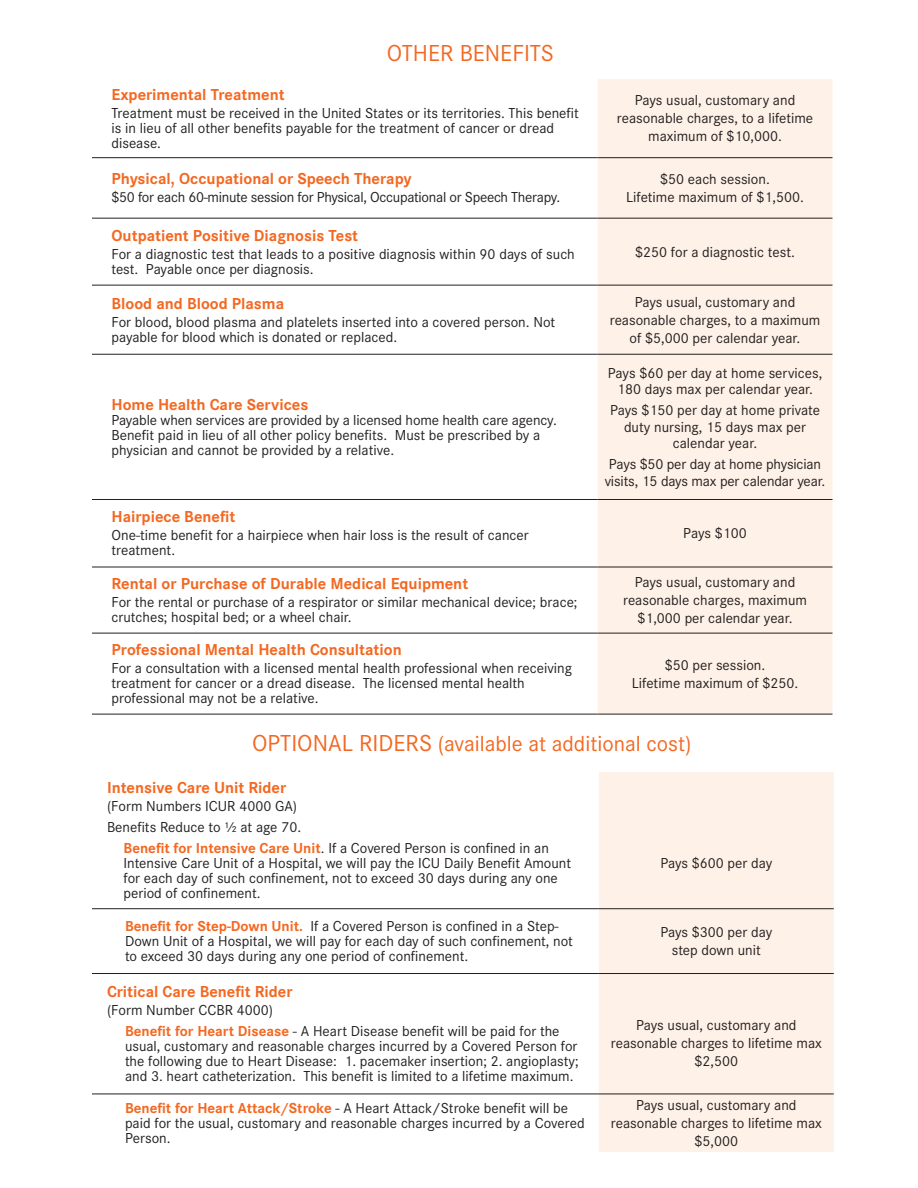
<style>
.page{position:relative;width:918px;height:1188px;background:#fff}
.page>*{position:absolute;margin:0;border:0;box-sizing:border-box;transform-origin:0 0}
.t1{font:24px "Corporate S Pro";color:#f36821}
.t2{font:22.5px "Corporate S Pro";color:#f36821}
.t3{font:700 16.5px "Corporate S Pro";color:#f36821}
.t4{font:15px/15px "Corporate S Pro";color:#231f20}
.t5{font:15px "Corporate S Pro";letter-spacing:-.02em;color:#231f20}
.s1{font-size:24px}
.s2{font-weight:700;color:#f36821}
</style>
<div class="page">
<div style="left:598px;top:79px;width:234px;height:635px;background:#fef1e7"></div>
<hr style="left:92px;top:157px;width:506px;height:1px;background:#231f20">
<hr style="left:598px;top:157px;width:234px;height:1px;background:#231f20">
<hr style="left:92px;top:218px;width:506px;height:1px;background:#231f20">
<hr style="left:92px;top:285px;width:506px;height:1px;background:#231f20">
<hr style="left:92px;top:354px;width:506px;height:1px;background:#231f20">
<hr style="left:92px;top:499px;width:506px;height:1px;background:#231f20">
<hr style="left:598px;top:218px;width:234px;height:1px;background:#231f20">
<hr style="left:598px;top:285px;width:234px;height:1px;background:#231f20">
<hr style="left:598px;top:354px;width:234px;height:1px;background:#231f20">
<hr style="left:598px;top:499px;width:234px;height:1px;background:#231f20">
<hr style="left:92px;top:567px;width:506px;height:1px;background:#231f20">
<hr style="left:598px;top:567px;width:234px;height:1px;background:#231f20">
<hr style="left:92px;top:633px;width:506px;height:1px;background:#231f20">
<hr style="left:92px;top:714px;width:506px;height:1px;background:#231f20">
<hr style="left:598px;top:633px;width:234px;height:1px;background:#231f20">
<hr style="left:598px;top:714px;width:234px;height:1px;background:#231f20">
<div style="left:599px;top:772px;width:235px;height:380px;background:#fef1e7"></div>
<hr style="left:92px;top:908px;width:507px;height:1px;background:#231f20">
<hr style="left:599px;top:908px;width:235px;height:1px;background:#231f20">
<hr style="left:92px;top:973px;width:507px;height:1px;background:#231f20">
<hr style="left:599px;top:973px;width:235px;height:1px;background:#231f20">
<hr style="left:92px;top:1094px;width:507px;height:1px;background:#231f20">
<hr style="left:599px;top:1094px;width:235px;height:1px;background:#231f20">
<p class="t1" style="left:387px;top:35px;width:169px">OTHER BENEFITS</p>
<p class="t3" style="left:112px;top:81px;width:175px">Experimental Treatment</p>
<p class="t4" style="left:112px;top:104px;width:469px">Treatment must be received in the United States or its territories. This benefit is in lieu of all other benefits payable for the treatment of cancer or dread disease.</p>
<p class="t3" style="left:112px;top:166px;width:302px">Physical, Occupational or Speech Therapy</p>
<p class="t5" style="left:112px;top:187px;width:450px">$50 for each 60-minute session for Physical, Occupational or Speech Therapy.</p>
<p class="t4" style="left:617px;top:90px;width:198px;line-height:18px;text-align:center">Pays usual, customary and reasonable charges, to a lifetime maximum of $10,000.</p>
<p class="t4" style="left:660px;top:170px;width:111px">$50 each session.</p>
<p class="t4" style="left:626px;top:188px;width:179px">Lifetime maximum of $1,500.</p>
<p class="t3" style="left:112px;top:222px;width:248px">Outpatient Positive Diagnosis Test</p>
<p class="t4" style="left:112px;top:245px;width:465px">For a diagnostic test that leads to a positive diagnosis within 90 days of such test. Payable once per diagnosis.</p>
<p class="t4" style="left:635px;top:243px;width:161px">$250 for a diagnostic test.</p>
<p class="t3" style="left:112px;top:290px;width:174px">Blood and Blood Plasma</p>
<p class="t4" style="left:112px;top:313px;width:445px">For blood, blood plasma and platelets inserted into a covered person. Not payable for blood which is donated or replaced.</p>
<p class="t4" style="left:610px;top:292px;width:212px;line-height:18px;text-align:center">Pays usual, customary and reasonable charges, to a maximum of $5,000 per calendar year.</p>
<p class="t3" style="left:112px;top:391px;width:198px">Home Health Care Services</p>
<p class="t4" style="left:112px;top:411px;width:447px">Payable when services are provided by a licensed home health care agency.<br>Benefit paid in lieu of all other policy benefits. Must be prescribed by a physician and cannot be provided by a relative.</p>
<p class="t4" style="left:608px;top:364px;width:216px;line-height:16.5px;text-align:center">Pays $60 per day at home services,<br>180 days max per calendar year.</p>
<p class="t4" style="left:610px;top:401px;width:212px;line-height:16.5px;text-align:center">Pays $150 per day at home private duty nursing, 15 days max per calendar year.</p>
<p class="t4" style="left:605px;top:455px;width:222px;line-height:16.5px">Pays $50 per day at home physician visits, 15 days max per calendar year.</p>
<p class="t3" style="left:112px;top:504px;width:125px">Hairpiece Benefit</p>
<p class="t4" style="left:112px;top:527px;width:419px">One-time benefit for a hairpiece when hair loss is the result of cancer treatment.</p>
<p class="t4" style="left:683px;top:525px;width:65px">Pays $100</p>
<p class="t3" style="left:112px;top:571px;width:358px">Rental or Purchase of Durable Medical Equipment</p>
<p class="t4" style="left:112px;top:594px;width:468px">For the rental or purchase of a respirator or similar mechanical device; brace; crutches; hospital bed; or a wheel chair.</p>
<p class="t4" style="left:623px;top:572px;width:185px;line-height:18px;text-align:center">Pays usual, customary and reasonable charges, maximum $1,000 per calendar year.</p>
<p class="t3" style="left:112px;top:637px;width:292px">Professional Mental Health Consultation</p>
<p class="t4" style="left:112px;top:660px;width:462px">For a consultation with a licensed mental health professional when receiving treatment for cancer or a dread disease. The licensed mental health professional may not be a relative.</p>
<p class="t4" style="left:665px;top:656px;width:102px">$50 per session.</p>
<p class="t4" style="left:632px;top:674px;width:168px">Lifetime maximum of $250.</p>
<p class="t2" style="left:252px;top:727px;width:441px"><span class="s1">OPTIONAL RIDERS</span> (available at additional cost)</p>
<p class="t3" style="left:107px;top:775px;width:181px">Intensive Care Unit Rider</p>
<p class="t4" style="left:107px;top:798px;width:192px">(Form Numbers ICUR 4000 GA)</p>
<p class="t4" style="left:107px;top:819px;width:196px">Benefits Reduce to ½ at age 70.</p>
<p class="t4" style="left:124px;top:840px;width:449px"><span class="s2">Benefit for Intensive Care Unit</span>. If a Covered Person is confined in an Intensive Care Unit of a Hospital, we will pay the ICU Daily Benefit Amount for each day of such confinement, not to exceed 30 days during any one period of confinement.</p>
<p class="t4" style="left:660px;top:854px;width:113px">Pays $600 per day</p>
<p class="t4" style="left:125px;top:918px;width:449px"><span class="s2">Benefit for Step-Down Unit.</span> If a Covered Person is confined in a Step-<br>Down Unit of a Hospital, we will pay for each day of such confinement, not to exceed 30 days during any one period of confinement.</p>
<p class="t4" style="left:660px;top:924px;width:113px">Pays $300 per day</p>
<p class="t4" style="left:672px;top:942px;width:91px">step down unit</p>
<p class="t3" style="left:107px;top:979px;width:187px">Critical Care Benefit Rider</p>
<p class="t4" style="left:107px;top:1002px;width:168px">(Form Number CCBR 4000)</p>
<p class="t4" style="left:125px;top:1023px;width:455px"><span class="s2">Benefit for Heart Disease</span> - A Heart Disease benefit will be paid for the usual, customary and reasonable charges incurred by a Covered Person for the following due to Heart Disease: 1. pacemaker insertion; 2. angioplasty; and 3. heart catheterization. This benefit is limited to a lifetime maximum.</p>
<p class="t4" style="left:611px;top:1015px;width:212px;line-height:18px;text-align:center">Pays usual, customary and reasonable charges to lifetime max $2,500</p>
<p class="t4" style="left:125px;top:1099px;width:461px"><span class="s2">Benefit for Heart Attack/Stroke</span> - A Heart Attack/Stroke benefit will be paid for the usual, customary and reasonable charges incurred by a Covered<br>Person.</p>
<p class="t4" style="left:611px;top:1095px;width:212px;line-height:18px;text-align:center">Pays usual, customary and reasonable charges to lifetime max $5,000</p>
</div>
